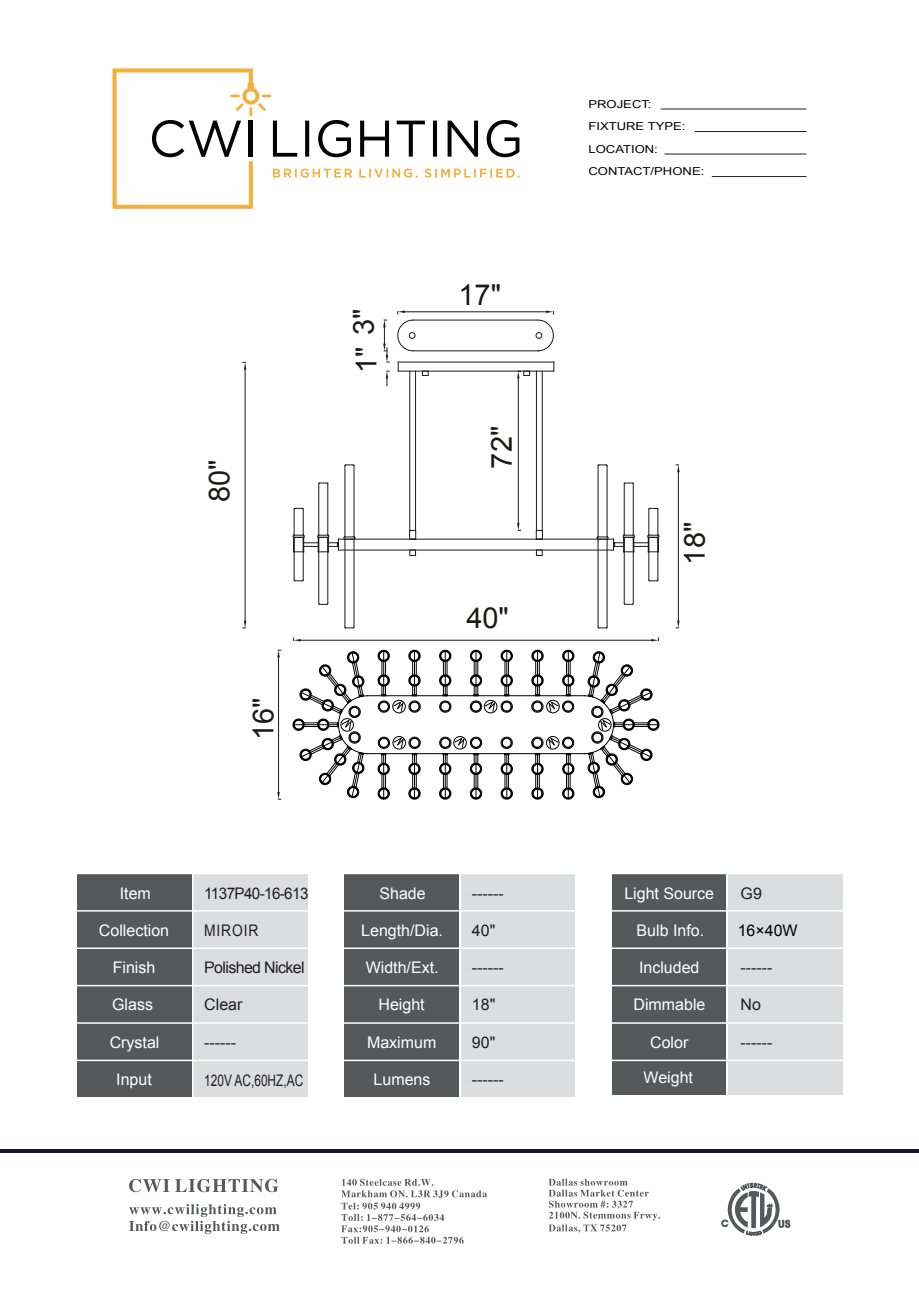
<style>
.page{position:relative;width:919px;height:1289px;background:#fff}
.page>*{position:absolute;margin:0;border:0;box-sizing:border-box;transform-origin:0 0}
.t1{font:28.95px "Arial";color:#1b1b1a}
.t2{font:16.05px "Arial";color:#fff}
.t3{font:16.05px "Arial";color:#231f20}
.t4{font:16.05px "Arial";letter-spacing:-.04em;color:#231f20}
.t5{font:16.05px "Arial";color:#231f20;scale:.74 1}
.t6{font:16.05px "Arial";letter-spacing:-.04em;color:#231f20;scale:.95 1}
.t7{font:16.05px "Arial";color:#030303}
.t8{font:16.05px "Arial";color:#231f20;scale:.87 1}
.t9{font:10.95px/22.4px "Arial";color:#030303;scale:1.19 1}
</style>
<div class="page">
<hr style="left:367px;top:695px;width:217px;height:1px;background:#000">
<hr style="left:367px;top:753px;width:217px;height:1px;background:#000">
<hr style="left:398px;top:361px;width:156px;height:1px;background:#1b1b1a">
<hr style="left:398px;top:371px;width:156px;height:1px;background:#1b1b1a">
<hr style="left:415px;top:371px;width:1px;height:159px;background:#1b1b1a">
<hr style="left:409px;top:371px;width:1px;height:159px;background:#1b1b1a">
<hr style="left:542px;top:371px;width:1px;height:159px;background:#1b1b1a">
<hr style="left:536px;top:371px;width:1px;height:159px;background:#1b1b1a">
<hr style="left:338px;top:539px;width:275px;height:1px;background:#1b1b1a">
<hr style="left:338px;top:549px;width:275px;height:1px;background:#1b1b1a">
<hr style="left:657px;top:537px;width:1px;height:43px;background:#1b1b1a">
<svg style="left:648px;top:579px;width:10px;height:3px"></svg>
<hr style="left:648px;top:537px;width:1px;height:43px;background:#1b1b1a">
<hr style="left:623px;top:483px;width:1px;height:52px;background:#1b1b1a">
<svg style="left:623px;top:482px;width:11px;height:2px"></svg>
<hr style="left:633px;top:483px;width:1px;height:52px;background:#1b1b1a">
<hr style="left:633px;top:537px;width:1px;height:66px;background:#1b1b1a">
<svg style="left:623px;top:602px;width:11px;height:3px"></svg>
<hr style="left:623px;top:537px;width:1px;height:66px;background:#1b1b1a">
<hr style="left:597px;top:465px;width:1px;height:71px;background:#1b1b1a">
<svg style="left:597px;top:464px;width:11px;height:2px"></svg>
<hr style="left:606px;top:465px;width:1px;height:71px;background:#1b1b1a">
<hr style="left:606px;top:539px;width:1px;height:88px;background:#1b1b1a">
<svg style="left:597px;top:626px;width:11px;height:3px"></svg>
<hr style="left:597px;top:539px;width:1px;height:88px;background:#1b1b1a">
<svg style="left:596px;top:507px;width:63px;height:45px"></svg>
<hr style="left:294px;top:537px;width:1px;height:43px;background:#1b1b1a">
<svg style="left:293px;top:579px;width:11px;height:3px"></svg>
<hr style="left:303px;top:537px;width:1px;height:43px;background:#1b1b1a">
<hr style="left:327px;top:483px;width:1px;height:52px;background:#1b1b1a">
<svg style="left:318px;top:482px;width:11px;height:2px"></svg>
<hr style="left:318px;top:483px;width:1px;height:52px;background:#1b1b1a">
<hr style="left:318px;top:537px;width:1px;height:66px;background:#1b1b1a">
<svg style="left:318px;top:602px;width:11px;height:3px"></svg>
<hr style="left:327px;top:537px;width:1px;height:66px;background:#1b1b1a">
<hr style="left:353px;top:465px;width:1px;height:71px;background:#1b1b1a">
<svg style="left:344px;top:464px;width:11px;height:2px"></svg>
<hr style="left:344px;top:465px;width:1px;height:71px;background:#1b1b1a">
<hr style="left:344px;top:539px;width:1px;height:88px;background:#1b1b1a">
<svg style="left:344px;top:626px;width:11px;height:3px"></svg>
<hr style="left:353px;top:539px;width:1px;height:88px;background:#1b1b1a">
<svg style="left:292px;top:507px;width:64px;height:45px"></svg>
<div style="left:409px;top:549px;width:7px;height:7px;border:1px solid #1b1b1a"></div>
<div style="left:536px;top:549px;width:6px;height:7px;border:1px solid #1b1b1a"></div>
<svg style="left:422px;top:371px;width:6px;height:5px"></svg>
<svg style="left:439px;top:649px;width:13px;height:64px"></svg>
<svg style="left:500px;top:736px;width:13px;height:64px"></svg>
<hr style="left:278px;top:657px;width:1px;height:135px;background:#1b1b1a">
<svg style="left:277px;top:792px;width:4px;height:7px"></svg>
<svg style="left:277px;top:650px;width:4px;height:7px"></svg>
<svg style="left:292px;top:651px;width:76px;height:147px"></svg>
<svg style="left:377px;top:649px;width:44px;height:64px"></svg>
<svg style="left:377px;top:736px;width:44px;height:64px"></svg>
<svg style="left:439px;top:736px;width:43px;height:64px"></svg>
<svg style="left:469px;top:649px;width:44px;height:64px"></svg>
<svg style="left:583px;top:651px;width:76px;height:147px"></svg>
<svg style="left:531px;top:649px;width:43px;height:64px"></svg>
<svg style="left:531px;top:736px;width:43px;height:64px"></svg>
<hr style="left:301px;top:640px;width:350px;height:1px;background:#1b1b1a">
<svg style="left:293px;top:638px;width:8px;height:3px"></svg>
<svg style="left:651px;top:638px;width:8px;height:3px"></svg>
<hr style="left:678px;top:472px;width:1px;height:148px;background:#1b1b1a">
<svg style="left:676px;top:464px;width:3px;height:8px"></svg>
<svg style="left:676px;top:620px;width:3px;height:8px"></svg>
<hr style="left:245px;top:369px;width:1px;height:251px;background:#1b1b1a">
<svg style="left:243px;top:362px;width:3px;height:7px"></svg>
<svg style="left:243px;top:620px;width:3px;height:8px"></svg>
<div style="left:409px;top:530px;width:7px;height:9px;border:1px solid #1b1b1a"></div>
<div style="left:536px;top:530px;width:6px;height:9px;border:1px solid #1b1b1a"></div>
<hr style="left:413px;top:350px;width:126px;height:1px;background:#1b1b1a">
<hr style="left:413px;top:320px;width:125px;height:1px;background:#1b1b1a">
<hr style="left:405px;top:311px;width:141px;height:1px;background:#1b1b1a">
<svg style="left:397px;top:310px;width:19px;height:41px"></svg>
<svg style="left:535px;top:310px;width:19px;height:41px"></svg>
<hr style="left:518px;top:378px;width:1px;height:145px;background:#1b1b1a">
<svg style="left:517px;top:371px;width:13px;height:7px"></svg>
<svg style="left:517px;top:523px;width:3px;height:8px"></svg>
<svg style="left:383px;top:320px;width:6px;height:42px"></svg>
<svg style="left:386px;top:371px;width:3px;height:14px"></svg>
<hr style="left:0;top:1149px;width:918px;height:4px;background:#171836">
<div style="left:611px;top:873px;width:115px;height:221px;background:#57585a"></div>
<div style="left:77px;top:873px;width:114px;height:224px;background:#57585a"></div>
<div style="left:344px;top:873px;width:115px;height:224px;background:#57585a"></div>
<div style="left:728px;top:873px;width:114px;height:221px;background:#dcdddf"></div>
<div style="left:193px;top:873px;width:115px;height:224px;background:#dcdddf"></div>
<div style="left:460px;top:873px;width:115px;height:224px;background:#dcdddf"></div>
<hr style="left:76px;top:872px;width:767px;height:2px;background:#fff">
<hr style="left:76px;top:910px;width:767px;height:1px;background:#fff">
<hr style="left:76px;top:947px;width:767px;height:2px;background:#fff">
<hr style="left:76px;top:984px;width:767px;height:2px;background:#fff">
<hr style="left:76px;top:1022px;width:767px;height:1px;background:#fff">
<hr style="left:76px;top:1059px;width:767px;height:2px;background:#fff">
<hr style="left:459px;top:857px;width:2px;height:240px;background:#fff">
<svg style="left:721px;top:1182px;width:69px;height:53px"></svg>
<svg style="left:341px;top:1178px;width:146px;height:65px"></svg>
<svg style="left:548px;top:1178px;width:112px;height:54px"></svg>
<svg style="left:129px;top:1178px;width:149px;height:14px"></svg>
<svg style="left:129px;top:1204px;width:150px;height:29px"></svg>
<hr style="left:660px;top:109px;width:146px;height:1px;background:#231f20">
<hr style="left:694px;top:131px;width:112px;height:1px;background:#231f20">
<hr style="left:664px;top:154px;width:142px;height:1px;background:#231f20">
<hr style="left:711px;top:176px;width:95px;height:1px;background:#231f20">
<svg style="left:112px;top:68px;width:407px;height:141px"></svg>
<h1 class="t1" style="left:200px;top:502px;width:44px;rotate:-90deg">80"</h1>
<h1 class="t1" style="left:244px;top:739px;width:44px;rotate:-90deg">16"</h1>
<h1 class="t1" style="left:345px;top:335px;width:28px;rotate:-90deg">3"</h1>
<h1 class="t1" style="left:347px;top:373px;width:28px;rotate:-90deg">1"</h1>
<h1 class="t1" style="left:458px;top:276px;width:44px">17"</h1>
<h1 class="t1" style="left:482px;top:468px;width:44px;rotate:-90deg">72"</h1>
<h1 class="t1" style="left:466px;top:598px;width:44px">40"</h1>
<p class="t2" style="left:120px;top:882px;width:33px">Item</p>
<p class="t2" style="left:99px;top:920px;width:72px">Collection</p>
<p class="t2" style="left:113px;top:957px;width:44px">Finish</p>
<p class="t2" style="left:112px;top:994px;width:42px">Glass</p>
<p class="t2" style="left:110px;top:1031px;width:51px">Crystal</p>
<p class="t2" style="left:116px;top:1068px;width:37px">Input</p>
<p class="t6" style="left:204px;top:882px;width:111px">1137P40-16-613</p>
<p class="t2" style="left:379px;top:882px;width:48px">Shade</p>
<p class="t2" style="left:361px;top:920px;width:83px">Length/Dia.</p>
<p class="t2" style="left:365px;top:957px;width:74px">Width/Ext.</p>
<p class="t2" style="left:378px;top:994px;width:48px">Height</p>
<p class="t2" style="left:367px;top:1031px;width:71px">Maximum</p>
<p class="t3" style="left:472px;top:882px;width:33px">------</p>
<p class="t3" style="left:472px;top:920px;width:25px">40"</p>
<p class="t8" style="left:204px;top:920px;width:64px">MIROIR</p>
<p class="t4" style="left:204px;top:957px;width:102px">Polished Nickel</p>
<p class="t3" style="left:472px;top:957px;width:33px">------</p>
<p class="t3" style="left:472px;top:994px;width:25px">18"</p>
<p class="t3" style="left:472px;top:1031px;width:25px">90"</p>
<p class="t3" style="left:472px;top:1068px;width:33px">------</p>
<p class="t3" style="left:204px;top:994px;width:40px">Clear</p>
<p class="t3" style="left:204px;top:1031px;width:33px">------</p>
<p class="t5" style="left:204px;top:1069px;width:135px">120V AC,60HZ,AC</p>
<p class="t2" style="left:373px;top:1068px;width:58px">Lumens</p>
<p class="t9" style="left:588px;top:93px;width:99px">PROJECT:<br>FIXTURE TYPE:<br>LOCATION:<br>CONTACT/PHONE:</p>
<h1 class="t1" style="left:675px;top:564px;width:44px;rotate:-90deg">18"</h1>
<p class="t2" style="left:624px;top:882px;width:91px">Light Source</p>
<p class="t2" style="left:636px;top:920px;width:69px">Bulb Info.</p>
<p class="t2" style="left:639px;top:957px;width:62px">Included</p>
<p class="t2" style="left:633px;top:994px;width:73px">Dimmable</p>
<p class="t2" style="left:650px;top:1031px;width:40px">Color</p>
<p class="t2" style="left:643px;top:1066px;width:51px">Weight</p>
<p class="t3" style="left:740px;top:882px;width:23px">G9</p>
<p class="t7" style="left:737px;top:920px;width:61px">16×40W</p>
<p class="t3" style="left:740px;top:957px;width:33px">------</p>
<p class="t3" style="left:740px;top:994px;width:22px">No</p>
<p class="t3" style="left:740px;top:1031px;width:33px">------</p>
</div>
